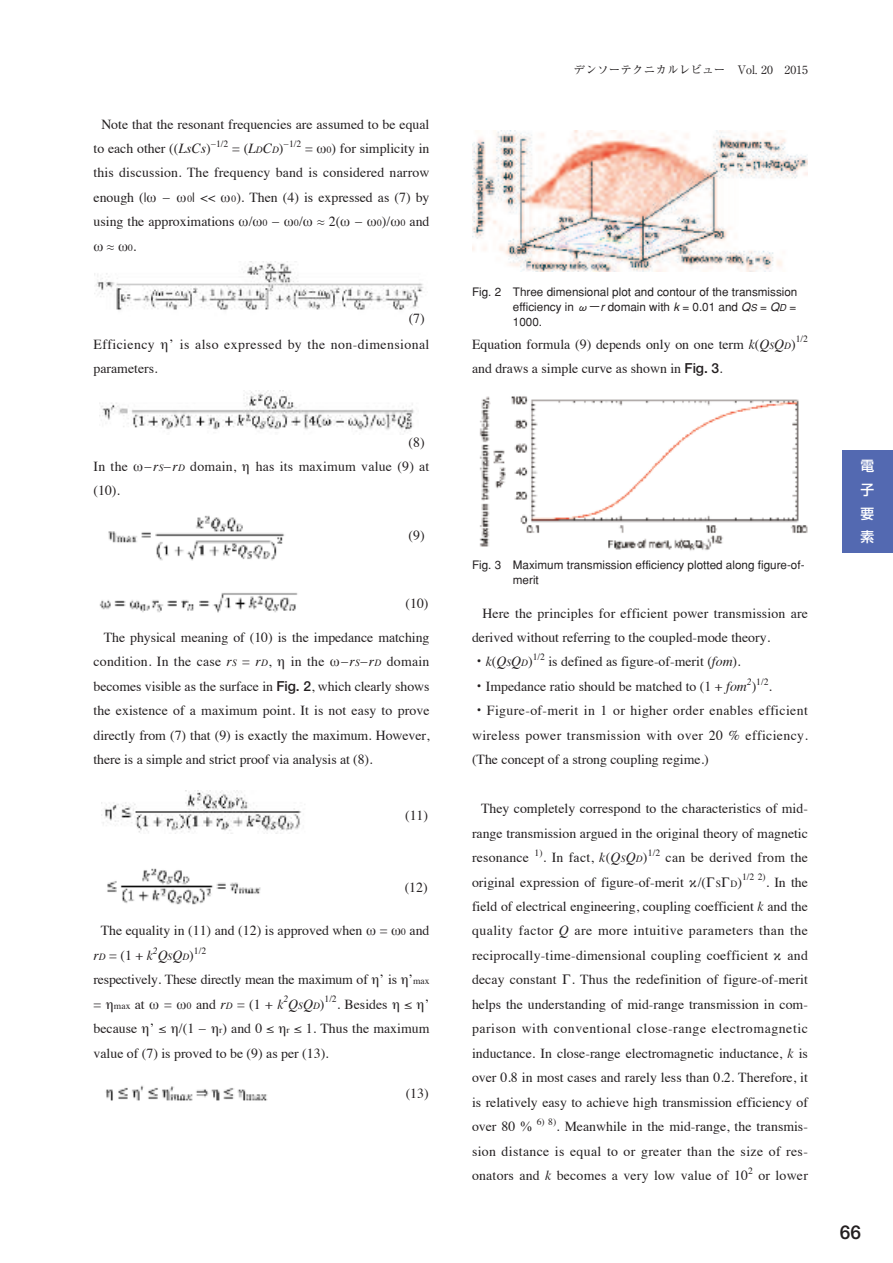
<style>
.page{position:relative;width:893px;height:1263px;background:#fff}
.page>*{position:absolute;margin:0;border:0;box-sizing:border-box;transform-origin:0 0}
.t1{font:700 19.2px "Futo Go B101";color:#231f20}
.t2{font:13.8px/24.5px "Times";color:#231f20}
.t3{font:13.8px/24.5px "Times";letter-spacing:.025em;color:#231f20}
.t4{font:13.8px/24.5px "Times";letter-spacing:.03em;color:#231f20}
.t5{font:500 13.8px/23.7px "Shin Go";color:#fff;text-align:justify}
.t6{font:500 11.7px/14.9px "Gothic BBB";color:#231f20;text-align:justify}
.t7{font:11.7px "Ryumin";color:#231f20}
.t8{font:9.6px "Times";color:#231f20}
.t9{font:italic 9.6px "Times";color:#231f20}
.s1{font-style:italic}
.s2{font-size:9.6px}
.s3{font-style:italic;font-size:9.6px}
.s4{font-family:"Futo Go B101";font-weight:700}
.s5{font-family:"Times New Roman"}
</style>
<div class="page">
<div style="left:842px;top:451px;width:51px;height:102px;background:#5369b1"></div>
<img style="left:96px;top:261px;width:328px;height:49px">
<img style="left:99px;top:391px;width:315px;height:41px">
<img style="left:108px;top:515px;width:177px;height:46px">
<img style="left:99px;top:593px;width:199px;height:20px">
<img style="left:101px;top:791px;width:200px;height:42px">
<img style="left:107px;top:868px;width:154px;height:37px">
<img style="left:106px;top:1085px;width:162px;height:16px">
<img style="left:473px;top:130px;width:334px;height:141px">
<img style="left:479px;top:396px;width:329px;height:155px">
<p class="t2" style="left:94px;top:113px;width:337px;text-indent:8px">Note that the resonant frequencies are assumed to be equal to each other ((<span class="s1">LsCs</span>)</p>
<p class="t8" style="left:284px;top:139px;width:19px">−1/2</p>
<p class="t2" style="left:94px;top:137px;width:337px;text-align:justify;text-indent:212px">= ω<span class="s2">0</span>) for simplicity in this discussion. The frequency band is considered narrow enough (|ω − ω<span class="s2">0</span>| &lt;&lt; ω<span class="s2">0</span>). Then (4) is expressed as (7) by using the approximations ω/ω<span class="s2">0</span> − ω<span class="s2">0</span>/ω ≈ 2(ω − ω<span class="s2">0</span>)/ω<span class="s2">0</span> and ω ≈ ω<span class="s2">0</span>.</p>
<p class="t8" style="left:211px;top:139px;width:19px">−1/2</p>
<p class="t2" style="left:232px;top:137px;width:53px">= (<span class="s1">L</span><span class="s3">D</span><span class="s1">C</span><span class="s3">D</span>)</p>
<p class="t2" style="left:409px;top:307px;width:18px">(7)</p>
<p class="t4" style="left:94px;top:333px;width:337px">Efficiency η’ is also expressed by the non-dimensional parameters.</p>
<p class="t2" style="left:409px;top:431px;width:18px">(8)</p>
<p class="t2" style="left:94px;top:455px;width:337px">In the ω−<span class="s1">r</span><span class="s3">S</span>−<span class="s1">r</span><span class="s3">D</span> domain, η has its maximum value (9) at (10).</p>
<p class="t2" style="left:409px;top:525px;width:18px">(9)</p>
<p class="t2" style="left:406px;top:592px;width:25px">(10)</p>
<p class="t2" style="left:94px;top:626px;width:337px;text-align:justify;text-indent:10px">The physical meaning of (10) is the impedance matching condition. In the case <span class="s1">r</span><span class="s3">S</span> = <span class="s1">r</span><span class="s3">D</span>, η in the ω−<span class="s1">r</span><span class="s3">S</span>−<span class="s1">r</span><span class="s3">D</span> domain becomes visible as the surface in <span class="s4">Fig. 2</span>, which clearly shows the existence of a maximum point. It is not easy to prove directly from (7) that (9) is exactly the maximum. However, there is a simple and strict proof via analysis at (8).</p>
<p class="t2" style="left:405px;top:804px;width:25px">(11)</p>
<p class="t2" style="left:405px;top:876px;width:25px">(12)</p>
<p class="t2" style="left:94px;top:920px;width:337px;text-indent:7px">The equality in (11) and (12) is approved when ω = ω<span class="s2">0</span> and <span class="s1">r</span><span class="s3">D</span> = (1 + <span class="s1">k Q</span><span class="s3">S</span><span class="s1">Q</span><span class="s3">D</span>)</p>
<p class="t9" style="left:153px;top:946px;width:6px">2</p>
<p class="t8" style="left:194px;top:946px;width:14px">1/2</p>
<p class="t2" style="left:94px;top:969px;width:337px">respectively. These directly mean the maximum of η’ is η’<span class="s2">max </span>= η<span class="s2">max</span> at ω = ω<span class="s2">0</span> and <span class="s1">r</span><span class="s3">D</span> = (1 + <span class="s1">k Q</span><span class="s3">S</span><span class="s1">Q</span><span class="s3">D</span>)</p>
<p class="t9" style="left:284px;top:995px;width:6px">2</p>
<p class="t8" style="left:325px;top:995px;width:14px">1/2</p>
<p class="t2" style="left:94px;top:993px;width:337px;text-align:justify;text-indent:243px">. Besides η ≤ η’ because η’ ≤ η/(1 − η<span class="s2">r</span>) and 0 ≤ η<span class="s2">r</span> ≤ 1. Thus the maximum value of (7) is proved to be (9) as per (13).</p>
<p class="t2" style="left:406px;top:1082px;width:25px">(13)</p>
<p class="t7" style="left:574px;top:62px;width:236px">デンソーテクニカルレビュー Vol. 20 2015</p>
<p class="t6" style="left:513px;top:285px;width:286px;text-indent:-41px">Fig. 2 Three dimensional plot and contour of the transmission efficiency in ω−<span class="s1">r</span>domain with <span class="s1">k</span>= 0.01 and <span class="s1">Q</span><span class="s3">S</span>= <span class="s1">Q</span><span class="s3">D</span>= 1000.</p>
<p class="t2" style="left:472px;top:333px;width:325px">Equation formula (9) depends only on one term <span class="s1">k</span>(<span class="s1">Q</span><span class="s3">S</span><span class="s1">Q</span><span class="s3">D</span>)</p>
<p class="t8" style="left:796px;top:335px;width:14px">1/2</p>
<p class="t2" style="left:472px;top:357px;width:252px">and draws a simple curve as shown in <span class="s4">Fig. 3</span>.</p>
<p class="t6" style="left:513px;top:558px;width:293px;text-indent:-41px">Fig. 3 Maximum transmission efficiency plotted along figure-of&shy;merit</p>
<p class="t2" style="left:472px;top:602px;width:337px;text-indent:10px">Here the principles for efficient power transmission are derived without referring to the coupled-mode theory.<span class="s4">・</span><span class="s1">k</span>(<span class="s1">Q</span><span class="s3">S</span><span class="s1">Q</span><span class="s3">D</span>)</p>
<p class="t8" style="left:533px;top:653px;width:14px">1/2</p>
<p class="t2" style="left:472px;top:651px;width:286px;text-indent:76px">is defined as figure-of-merit (<span class="s1">fom</span>).<span class="s4">・</span>Impedance ratio should be matched to (1 + <span class="s1">fom</span> )</p>
<p class="t9" style="left:747px;top:677px;width:6px">2</p>
<p class="t8" style="left:756px;top:677px;width:14px">1/2</p>
<p class="t3" style="left:472px;top:675px;width:337px;text-indent:296px">.<span class="s4">・</span>Figure-of-merit in 1 or higher order enables efficient wireless power transmission with over 20 % efficiency. (The concept of a strong coupling regime.)</p>
<p class="t2" style="left:472px;top:797px;width:337px;text-align:justify;text-indent:9px">They completely correspond to the characteristics of mid&shy;range transmission argued in the original theory of magnetic resonance</p>
<p class="t8" style="left:648px;top:848px;width:14px">1/2</p>
<p class="t2" style="left:472px;top:846px;width:337px;text-indent:194px">can be derived from the original expression of figure-of-merit κ/(Γ<span class="s2">S</span>Γ<span class="s2">D</span>)</p>
<p class="t8" style="left:534px;top:848px;width:10px">1)</p>
<p class="t2" style="left:543px;top:846px;width:106px">. In fact, <span class="s1">k</span>(<span class="s1">Q</span><span class="s3">S</span><span class="s1">Q</span><span class="s3">D</span>)</p>
<p class="t8" style="left:742px;top:873px;width:25px">1/2 2)</p>
<p class="t2" style="left:472px;top:871px;width:337px;text-align:justify;text-indent:294px">. In the field of electrical engineering, coupling coefficient <span class="s1">k</span> and the quality factor <span class="s1">Q</span> are more intuitive parameters than the reciprocally-time-dimensional coupling coefficient κ and decay constant Γ. Thus the redefinition of figure-of-merit helps the understanding of mid-range transmission in com&shy;parison with conventional close-range electromagnetic inductance. In close-range electromagnetic inductance, <span class="s1">k</span> is over 0.8 in most cases and rarely less than 0.2. Therefore, it is relatively easy to achieve high transmission efficiency of over 80 <span class="s5">%</span></p>
<p class="t8" style="left:537px;top:1117px;width:21px">6) 8)</p>
<p class="t2" style="left:472px;top:1115px;width:337px;text-align:justify;text-indent:84px">. Meanwhile in the mid-range, the transmis&shy;sion distance is equal to or greater than the size of res&shy;onators and <span class="s1">k</span> becomes a very low value of 10</p>
<p class="t8" style="left:748px;top:1166px;width:6px">2</p>
<p class="t2" style="left:758px;top:1164px;width:51px">or lower</p>
<p class="t5" style="left:860px;top:453px;width:15px">電子要素</p>
<h1 class="t1" style="left:840px;top:1221px;width:23px">66</h1>
</div>
